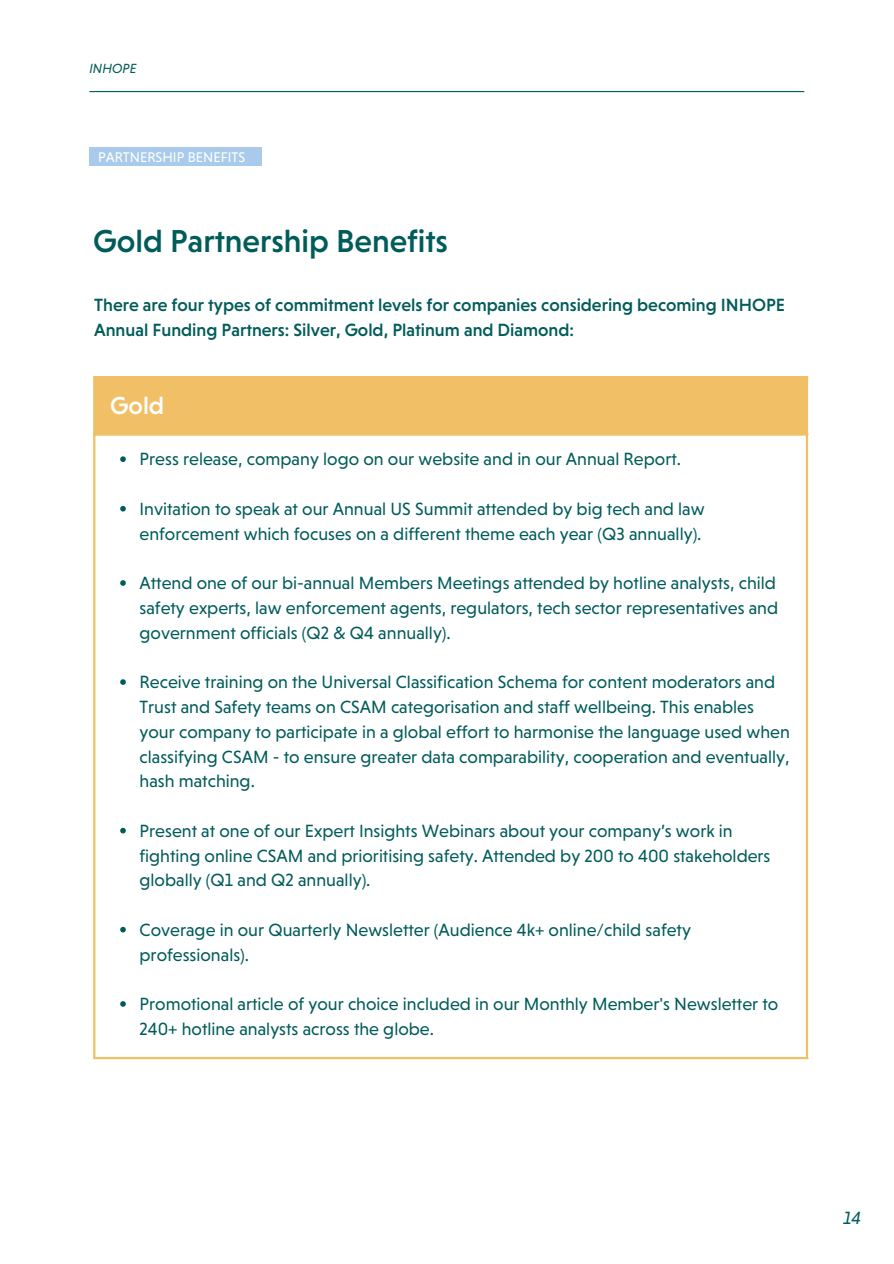
<style>
.page{position:relative;width:894px;height:1264px;background:#fff}
.page>*{position:absolute;margin:0;border:0;box-sizing:border-box;transform-origin:0 0}
.t1{font:500 32.25px "Niveau Grotesk";color:#005c5a}
.t2{font:500 25.05px "Niveau Grotesk";color:#fff}
.t3{font:18px/24.8px "Niveau Grotesk";color:#005c5a}
.t4{font:500 18px/24.8px "Niveau Grotesk";color:#005c5a}
.t5{font:italic 18px "Niveau Grotesk";color:#005c5a}
.t6{font:14.25px "Niveau Grotesk Regular Small Caps";color:#fff}
.t7{font:italic 13.5px "Niveau Grotesk";color:#005c5a}
</style>
<div class="page">
<div style="left:94px;top:377px;width:713px;height:58px;background:#f1c066"></div>
<svg style="left:120px;top:456px;width:6px;height:6px"></svg>
<svg style="left:120px;top:506px;width:6px;height:5px"></svg>
<svg style="left:120px;top:580px;width:6px;height:6px"></svg>
<svg style="left:120px;top:679px;width:6px;height:6px"></svg>
<svg style="left:120px;top:827px;width:6px;height:6px"></svg>
<svg style="left:120px;top:926px;width:6px;height:6px"></svg>
<svg style="left:120px;top:1001px;width:6px;height:5px"></svg>
<hr style="left:93px;top:378px;width:2px;height:678px;background:#f1c066">
<hr style="left:805px;top:378px;width:2px;height:678px;background:#f1c066">
<hr style="left:93px;top:376px;width:714px;height:2px;background:#f1c066">
<hr style="left:93px;top:1056px;width:714px;height:3px;background:#f1c066">
<hr style="left:89px;top:91px;width:715px;height:1px;background:#005c5a">
<div style="left:89px;top:147px;width:172px;height:19px;background:#a9caea"></div>
<p class="t7" style="left:89px;top:60px;width:49px">INHOPE</p>
<p class="t6" style="left:98px;top:149px;width:149px">PARTNERSHIP BENEFITS</p>
<p class="t1" style="left:93px;top:222px;width:356px">Gold Partnership Benefits</p>
<p class="t4" style="left:94px;top:293px;width:692px">There are four types of commitment levels for companies considering becoming INHOPE<br>Annual Funding Partners: Silver, Gold, Platinum and Diamond:</p>
<p class="t2" style="left:110px;top:391px;width:56px">Gold</p>
<h1 class="t3" style="left:139px;top:447px;width:543px">Press release, company logo on our website and in our Annual Report.</h1>
<h3 class="t3" style="left:139px;top:496px;width:566px">Invitation to speak at our Annual US Summit attended by big tech and law enforcement which focuses on a different theme each year (Q3 annually).</h3>
<p class="t3" style="left:139px;top:570px;width:640px">Attend one of our bi-annual Members Meetings attended by hotline analysts, child safety experts, law enforcement agents, regulators, tech sector representatives and government officials (Q2 &amp; Q4 annually).</p>
<p class="t3" style="left:139px;top:669px;width:651px">Receive training on the Universal Classification Schema for content moderators and Trust and Safety teams on CSAM categorisation and staff wellbeing. This enables your company to participate in a global effort to harmonise the language used when classifying CSAM - to ensure greater data comparability, cooperation and eventually, hash matching.</p>
<p class="t3" style="left:139px;top:818px;width:632px">Present at one of our Expert Insights Webinars about your company’s work in fighting online CSAM and prioritising safety. Attended by 200 to 400 stakeholders globally (Q1 and Q2 annually).</p>
<p class="t3" style="left:139px;top:917px;width:553px">Coverage in our Quarterly Newsletter (Audience 4k+ online/child safety professionals).</p>
<p class="t3" style="left:139px;top:991px;width:640px">Promotional article of your choice included in our Monthly Member's Newsletter to<br>240+ hotline analysts across the globe.</p>
<h2 class="t5" style="left:843px;top:1207px;width:19px">14</h2>
</div>
